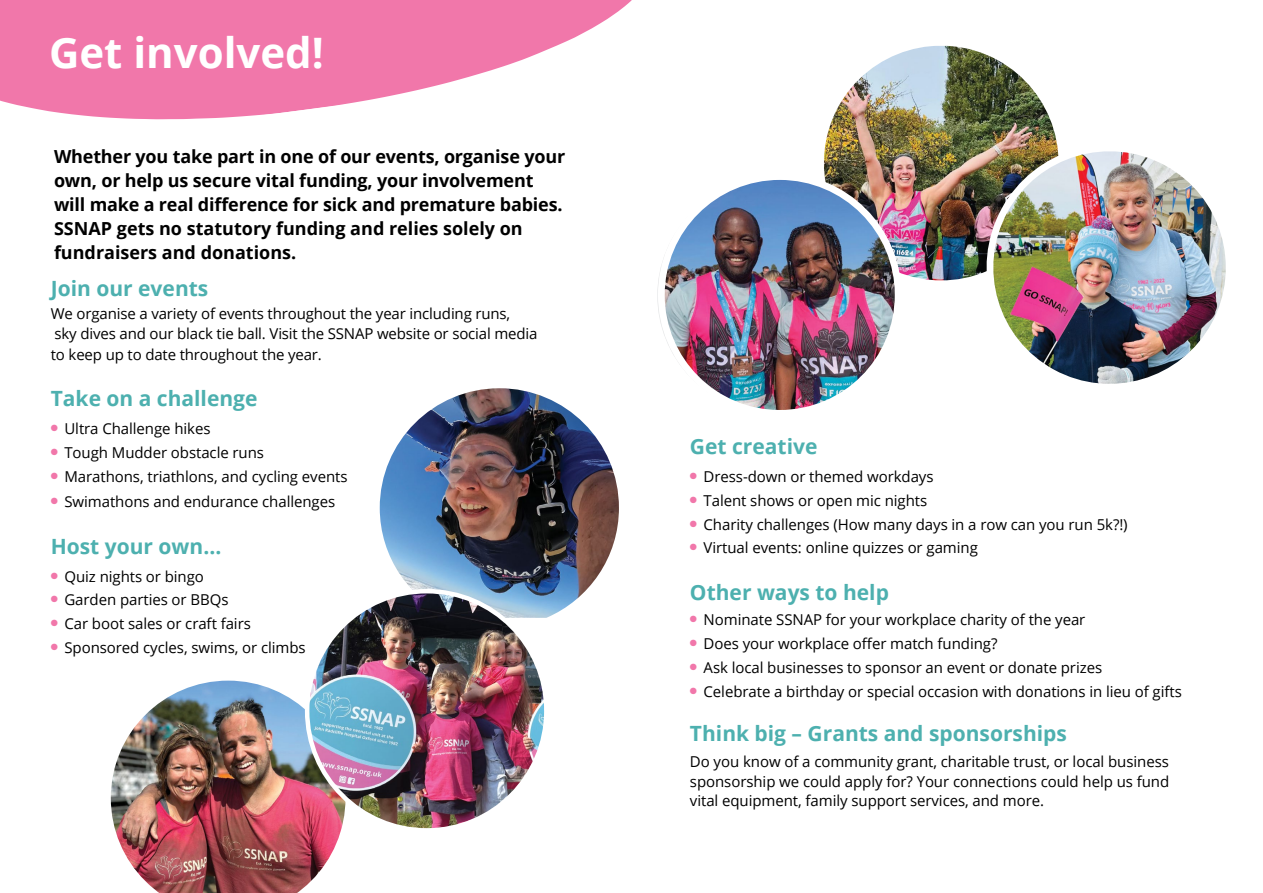
<style>
.page{position:relative;width:1263px;height:893px;background:#fff}
.page>*{position:absolute;margin:0;border:0;box-sizing:border-box;transform-origin:0 0}
.t1{font:700 42px "Open Sans";color:#fff}
.t2{font:700 21px "Open Sans";color:#4db0af}
.t3{font:700 18px/24px "Open Sans";letter-spacing:-.01em;color:#000}
.t4{font:15px/19.5px "Open Sans";letter-spacing:-.005em;color:#000;text-align:justify}
</style>
<div class="page">
<svg style="left:0;top:0;width:632px;height:119px;fill:#f177aa"></svg>
<img style="left:380px;top:388px;width:239px;height:230px">
<img style="left:110px;top:680px;width:232px;height:213px">
<img style="left:824px;top:45px;width:230px;height:236px">
<img style="left:657px;top:159px;width:254px;height:198px">
<img style="left:661px;top:177px;width:237px;height:236px;border-radius:118px">
<div style="left:658px;top:173px;width:243px;height:244px;border:7px solid #fff;border-radius:50%"></div>
<img style="left:307px;top:591px;width:239px;height:238px">
<img style="left:973px;top:131px;width:253px;height:253px">
<p class="t1" style="left:49px;top:23px;width:276px">Get involved!</p>
<p class="t3" style="left:54px;top:144px;width:513px">Whether you take part in one of our events, organise your own, or help us secure vital funding, your involvement will make a real difference for sick and premature babies.<br>SSNAP gets no statutory funding and relies solely on fundraisers and donations.</p>
<p class="t2" style="left:51px;top:273px;width:159px">Join our events</p>
<p class="t4" style="left:51px;top:304px;width:488px">We organise a variety of events throughout the year including runs,<br>sky dives and our black tie ball. Visit the SSNAP website or social media</p>
<p class="t4" style="left:51px;top:344px;width:273px">to keep up to date throughout the year.</p>
<p class="t2" style="left:51px;top:384px;width:208px">Take on a challenge</p>
<p class="t4" style="left:51px;top:419px;width:161px"><sup>●</sup> Ultra Challenge hikes</p>
<p class="t4" style="left:51px;top:443px;width:215px"><sup>●</sup> Tough Mudder obstacle runs</p>
<p class="t4" style="left:51px;top:466px;width:298px"><sup>●</sup> Marathons, triathlons, and cycling events</p>
<p class="t4" style="left:51px;top:492px;width:286px"><sup>●</sup> Swimathons and endurance challenges</p>
<p class="t2" style="left:51px;top:531px;width:172px">Host your own...</p>
<p class="t4" style="left:51px;top:566px;width:155px"><sup>●</sup> Quiz nights or bingo</p>
<p class="t4" style="left:51px;top:590px;width:179px"><sup>●</sup> Garden parties or BBQs</p>
<p class="t4" style="left:51px;top:614px;width:202px"><sup>●</sup> Car boot sales or craft fairs</p>
<p class="t4" style="left:51px;top:637px;width:256px"><sup>●</sup> Sponsored cycles, swims, or climbs</p>
<p class="t2" style="left:690px;top:432px;width:129px">Get creative</p>
<p class="t4" style="left:690px;top:466px;width:245px"><sup>●</sup> Dress-down or themed workdays</p>
<p class="t4" style="left:690px;top:490px;width:239px"><sup>●</sup> Talent shows or open mic nights</p>
<p class="t4" style="left:690px;top:514px;width:439px"><sup>●</sup> Charity challenges (How many days in a row can you run 5k?!)</p>
<p class="t4" style="left:690px;top:538px;width:289px"><sup>●</sup> Virtual events: online quizzes or gaming</p>
<p class="t2" style="left:690px;top:577px;width:201px">Other ways to help</p>
<p class="t4" style="left:690px;top:610px;width:397px"><sup>●</sup> Nominate SSNAP for your workplace charity of the year</p>
<p class="t4" style="left:690px;top:634px;width:309px"><sup>●</sup> Does your workplace offer match funding?</p>
<p class="t4" style="left:690px;top:657px;width:414px"><sup>●</sup> Ask local businesses to sponsor an event or donate prizes</p>
<p class="t4" style="left:690px;top:681px;width:493px"><sup>●</sup> Celebrate a birthday or special occasion with donations in lieu of gifts</p>
<p class="t2" style="left:690px;top:719px;width:378px">Think big – Grants and sponsorships</p>
<p class="t4" style="left:690px;top:752px;width:481px">Do you know of a community grant, charitable trust, or local business sponsorship we could apply for? Your connections could help us fund vital equipment, family support services, and more.</p>
</div>
